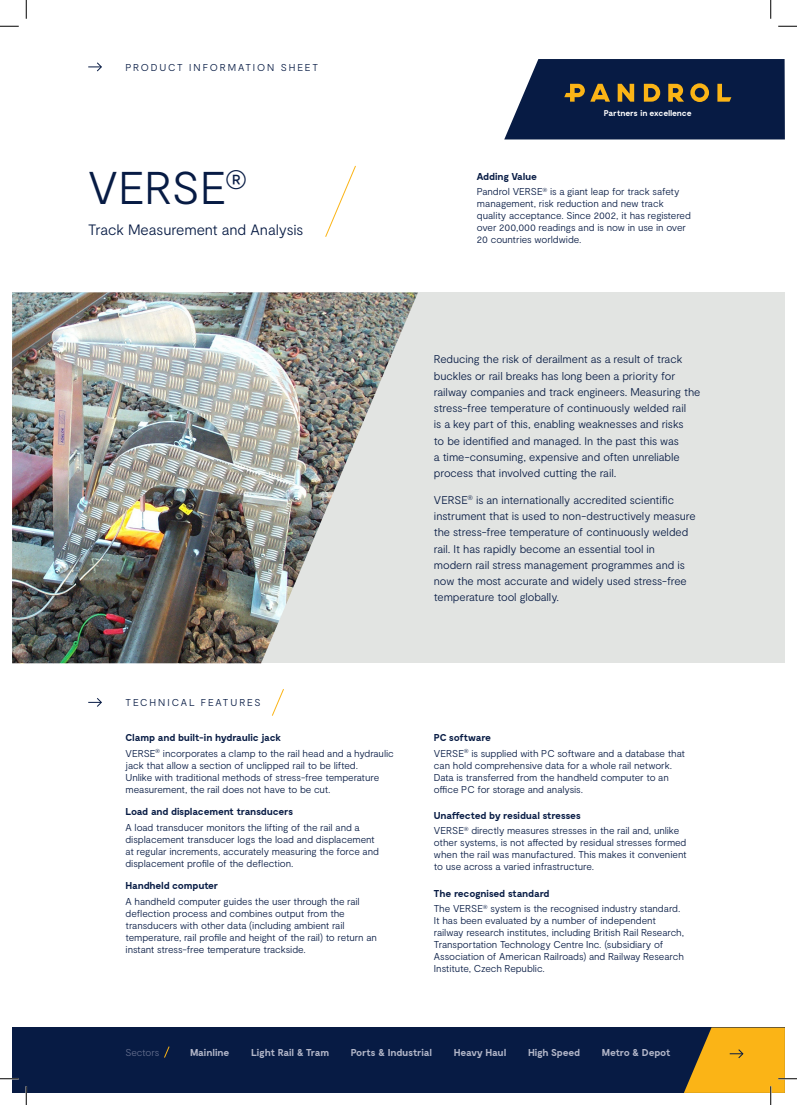
<style>
.page{position:relative;width:797px;height:1105px;background:#fff}
.page>*{position:absolute;margin:0;border:0;box-sizing:border-box;transform-origin:0 0}
.t1{font:300 45.88px "Moderat";letter-spacing:.005em;color:#071b44}
.t2{font:300 15px "Moderat";letter-spacing:-.01em;color:#071b44}
.t3{font:300 11.25px/16.2px "Moderat";letter-spacing:-.01em;color:#071b44}
.INSTRUCTIONS_COPY{font:300 10px/12px "Moderat";letter-spacing:-.01em;color:#071b44}
.INSTRUCTIONS_COPY-2{font:700 10px "Moderat";letter-spacing:-.025em;color:#071b44}
.CONTACT_DETAILS{font:700 10px "Moderat";letter-spacing:-.025em;color:#b3b7c9}
.sub_headings{font:300 10px "Moderat";letter-spacing:.19em;color:#071b44}
.CONTACT_DETAILS-2{font:300 10px "Moderat";letter-spacing:.19em;color:#071b44}
.CONTACT_DETAILS-3{font:300 10px "Moderat";letter-spacing:-.015em;color:#646e8d}
.t4{font:700 8.38px "Moderat";letter-spacing:-.025em;color:#fff}
</style>
<div class="page">
<div style="left:12px;top:1027px;width:773px;height:66px;background:#071b44"></div>
<div style="left:12px;top:292px;width:773px;height:371px;background:#e2e4e2"></div>
<svg style="left:88px;top:698px;width:14px;height:9px"></svg>
<svg style="left:271px;top:689px;width:13px;height:27px"></svg>
<svg style="left:504px;top:59px;width:281px;height:80px;background:#24324d"></svg>
<svg style="left:164px;top:1046px;width:6px;height:12px"></svg>
<svg style="left:325px;top:165px;width:31px;height:72px"></svg>
<img style="left:12px;top:292px;width:406px;height:371px">
<svg style="left:88px;top:62px;width:14px;height:10px"></svg>
<svg style="left:0;top:25px;width:19px;height:2px"></svg>
<svg style="left:778px;top:25px;width:19px;height:2px"></svg>
<svg style="left:0;top:1078px;width:19px;height:1px"></svg>
<svg style="left:25px;top:0;width:2px;height:19px"></svg>
<svg style="left:25px;top:1086px;width:2px;height:19px"></svg>
<svg style="left:770px;top:0;width:1px;height:19px"></svg>
<svg style="left:684px;top:1027px;width:113px;height:78px"></svg>
<p class="sub_headings" style="left:125px;top:61px;width:194px">PRODUCT INFORMATION SHEET</p>
<p class="t1" style="left:88px;top:160px;width:161px">VERSE<sup>®</sup></p>
<p class="t2" style="left:88px;top:221px;width:216px">Track Measurement and Analysis</p>
<p class="t4" style="left:604px;top:108px;width:89px">Partners in excellence</p>
<p class="INSTRUCTIONS_COPY-2" style="left:477px;top:170px;width:62px">Adding Value</p>
<p class="INSTRUCTIONS_COPY" style="left:477px;top:186px;width:215px">Pandrol VERSE<sup>®</sup> is a giant leap for track safety management, risk reduction and new track quality acceptance. Since 2002, it has registered over 200,000 readings and is now in use in over 20 countries worldwide.</p>
<p class="CONTACT_DETAILS-2" style="left:125px;top:697px;width:136px">TECHNICAL FEATURES</p>
<p class="INSTRUCTIONS_COPY-2" style="left:125px;top:732px;width:157px">Clamp and built-in hydraulic jack</p>
<p class="INSTRUCTIONS_COPY" style="left:125px;top:747px;width:270px">VERSE<sup>®</sup> incorporates a clamp to the rail head and a hydraulic jack that allow a section of unclipped rail to be lifted.<br>Unlike with traditional methods of stress-free temperature measurement, the rail does not have to be cut.</p>
<p class="INSTRUCTIONS_COPY-2" style="left:125px;top:806px;width:169px">Load and displacement transducers</p>
<p class="INSTRUCTIONS_COPY" style="left:125px;top:821px;width:255px">A load transducer monitors the lifting of the rail and a displacement transducer logs the load and displacement at regular increments, accurately measuring the force and displacement profile of the deflection.</p>
<p class="INSTRUCTIONS_COPY-2" style="left:125px;top:880px;width:94px">Handheld computer</p>
<p class="INSTRUCTIONS_COPY" style="left:125px;top:895px;width:253px">A handheld computer guides the user through the rail deflection process and combines output from the transducers with other data (including ambient rail temperature, rail profile and height of the rail) to return an instant stress-free temperature trackside.</p>
<p class="t3" style="left:434px;top:351px;width:268px">Reducing the risk of derailment as a result of track buckles or rail breaks has long been a priority for railway companies and track engineers. Measuring the stress-free temperature of continuously welded rail<br>is a key part of this, enabling weaknesses and risks<br>to be identified and managed. In the past this was<br>a time-consuming, expensive and often unreliable process that involved cutting the rail.</p>
<p class="t3" style="left:434px;top:492px;width:263px">VERSE<sup>®</sup> is an internationally accredited scientific instrument that is used to non-destructively measure the stress-free temperature of continuously welded rail. It has rapidly become an essential tool in modern rail stress management programmes and is now the most accurate and widely used stress-free temperature tool globally.</p>
<p class="INSTRUCTIONS_COPY-2" style="left:434px;top:732px;width:59px">PC software</p>
<p class="INSTRUCTIONS_COPY" style="left:434px;top:747px;width:253px">VERSE<sup>®</sup> is supplied with PC software and a database that can hold comprehensive data for a whole rail network.<br>Data is transferred from the handheld computer to an office PC for storage and analysis.</p>
<p class="INSTRUCTIONS_COPY-2" style="left:434px;top:809px;width:148px">Unaffected by residual stresses</p>
<p class="INSTRUCTIONS_COPY" style="left:434px;top:825px;width:254px">VERSE<sup>®</sup> directly measures stresses in the rail and, unlike other systems, is not affected by residual stresses formed when the rail was manufactured. This makes it convenient to use across a varied infrastructure.</p>
<p class="INSTRUCTIONS_COPY-2" style="left:434px;top:887px;width:117px">The recognised standard</p>
<p class="INSTRUCTIONS_COPY" style="left:434px;top:902px;width:252px">The VERSE<sup>®</sup> system is the recognised industry standard.<br>It has been evaluated by a number of independent railway research institutes, including British Rail Research, Transportation Technology Centre Inc. (subsidiary of Association of American Railroads) and Railway Research Institute, Czech Republic.</p>
<p class="CONTACT_DETAILS-3" style="left:125px;top:1046px;width:35px">Sectors</p>
<p class="CONTACT_DETAILS" style="left:190px;top:1046px;width:41px">Mainline</p>
<p class="CONTACT_DETAILS" style="left:251px;top:1046px;width:80px">Light Rail &amp; Tram</p>
<p class="CONTACT_DETAILS" style="left:351px;top:1046px;width:83px">Ports &amp; Industrial</p>
<p class="CONTACT_DETAILS" style="left:453px;top:1046px;width:54px">Heavy Haul</p>
<p class="CONTACT_DETAILS" style="left:528px;top:1046px;width:54px">High Speed</p>
<p class="CONTACT_DETAILS" style="left:602px;top:1046px;width:70px">Metro &amp; Depot</p>
</div>
